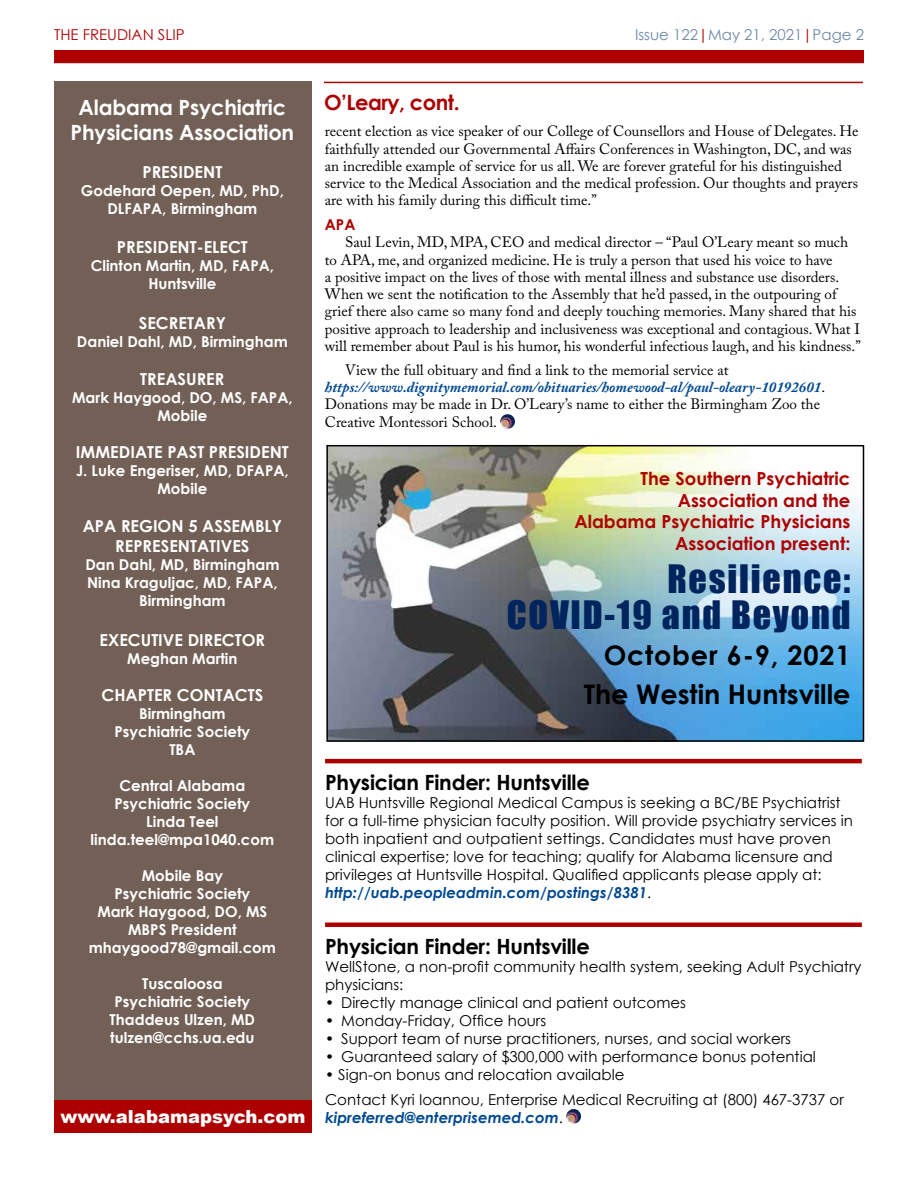
<style>
.page{position:relative;width:918px;height:1188px;background:#fff}
.page>*{position:absolute;margin:0;border:0;box-sizing:border-box;transform-origin:0 0}
.t1{font:36px/36px "Impact";letter-spacing:.05em;color:#00245d;text-align:right}
.t2{font:700 27px/39.2px "Century Gothic";color:#000;text-align:right}
.t3{font:700 21px "Century Gothic";letter-spacing:-.01em;color:#000}
.t4{font:700 21px/25.2px "Century Gothic";letter-spacing:-.01em;color:#fff;text-align:center}
.t5{font:700 21px "Century Gothic";letter-spacing:-.025em;color:#ad0101}
.t6{font:700 18px/21.6px "Century Gothic";color:#ad0101;text-align:right}
.t7{font:900 18px "Arial";color:#fff}
.t8{font:700 16.5px/19.8px "Century Gothic";color:#fff;text-align:center}
.t9{font:15px/17.2px "Adobe Caslon Pro";color:#000}
.t10{font:15px/18px "Century Gothic";color:#000}
.t11{font:700 15px/18px "Century Gothic";color:#fff;text-align:center}
.t12{font:italic 700 15px "Century Gothic";color:#004990}
.t13{font:15px "Century Gothic";color:#6d89a8}
.t14{font:15px "Century Gothic";color:#ad0101}
.t15{font:700 15px "Century Gothic";color:#ad0101}
.s1{color:#ad0101}
.s2{font-weight:700;font-style:italic;color:#004990}
.s3{font-weight:400;font-style:normal;color:#000}
</style>
<div class="page">
<div style="left:54px;top:50px;width:810px;height:13px;background:#ad0101"></div>
<hr style="left:325px;top:759px;width:537px;height:4px;background:#ad0101">
<div style="left:325px;top:922px;width:537px;height:5px;background:#ad0101"></div>
<div style="left:54px;top:81px;width:258px;height:1052px;background:#726056"></div>
<div style="left:54px;top:1100px;width:258px;height:33px;background:#ad0101"></div>
<img style="left:566px;top:1109px;width:15px;height:14px">
<hr style="left:324px;top:82px;width:539px;height:1px;background:#ad0101">
<img style="left:500px;top:414px;width:15px;height:15px">
<img style="left:329px;top:448px;width:532px;height:291px">
<div style="left:326px;top:445px;width:538px;height:297px;border:2px solid #000"></div>
<p class="t14" style="left:54px;top:25px;width:132px">THE FREUDIAN SLIP</p>
<p class="t13" style="left:635px;top:25px;width:231px">Issue 122<span class="s1">|</span>May 21, 2021<span class="s1">|</span>Page 2</p>
<h3 class="t4" style="left:71px;top:94px;width:225px">Alabama Psychiatric<br>Physicians Association</h3>
<p class="t8" style="left:142px;top:161px;width:81px">PRESIDENT</p>
<p class="t11" style="left:81px;top:181px;width:205px">Godehard Oepen, MD, PhD,<br>DLFAPA, Birmingham</p>
<p class="t8" style="left:117px;top:237px;width:133px">PRESIDENT-ELECT</p>
<p class="t11" style="left:91px;top:256px;width:185px">Clinton Martin, MD, FAPA,<br>Huntsville</p>
<p class="t8" style="left:139px;top:312px;width:89px">SECRETARY</p>
<p class="t11" style="left:77px;top:332px;width:212px">Daniel Dahl, MD, Birmingham</p>
<p class="t8" style="left:140px;top:368px;width:86px">TREASURER</p>
<p class="t11" style="left:72px;top:388px;width:222px">Mark Haygood, DO, MS, FAPA,<br>Mobile</p>
<p class="t8" style="left:76px;top:442px;width:214px">IMMEDIATE PAST PRESIDENT</p>
<p class="t11" style="left:76px;top:461px;width:214px">J. Luke Engeriser, MD, DFAPA,<br>Mobile</p>
<p class="t8" style="left:83px;top:516px;width:201px">APA REGION 5 ASSEMBLY<br>REPRESENTATIVES</p>
<p class="t11" style="left:85px;top:555px;width:196px">Dan Dahl, MD, Birmingham<br>Nina Kraguljac, MD, FAPA,<br>Birmingham</p>
<p class="t8" style="left:100px;top:629px;width:167px">EXECUTIVE DIRECTOR</p>
<p class="t11" style="left:127px;top:649px;width:112px">Meghan Martin</p>
<p class="t8" style="left:102px;top:685px;width:163px">CHAPTER CONTACTS</p>
<p class="t11" style="left:114px;top:704px;width:137px">Birmingham<br>Psychiatric Society<br>TBA</p>
<p class="t11" style="left:91px;top:776px;width:185px">Central Alabama<br>Psychiatric Society<br>Linda Teel linda.teel@mpa1040.com</p>
<p class="t11" style="left:89px;top:866px;width:189px">Mobile Bay<br>Psychiatric Society<br>Mark Haygood, DO, MS<br>MBPS President mhaygood78@gmail.com</p>
<p class="t11" style="left:110px;top:974px;width:147px">Tuscaloosa<br>Psychiatric Society<br>Thaddeus Ulzen, MD tulzen@cchs.ua.edu</p>
<p class="t7" style="left:60px;top:1103px;width:247px">www.alabamapsych.com</p>
<h3 class="t5" style="left:324px;top:87px;width:137px">O’Leary, cont.</h3>
<p class="t9" style="left:325px;top:123px;width:535px">recent election as vice speaker of our College of Counsellors and House of Delegates. He faithfully attended our Governmental Affairs Conferences in Washington, DC, and was an incredible example of service for us all. We are forever grateful for his distinguished service to the Medical Association and the medical profession. Our thoughts and prayers are with his family during this difficult time.”</p>
<p class="t15" style="left:325px;top:213px;width:32px">APA</p>
<p class="t9" style="left:325px;top:234px;width:538px;text-indent:20px">Saul Levin, MD, MPA, CEO and medical director – “Paul O’Leary meant so much to APA, me, and organized medicine. He is truly a person that used his voice to have<br>a positive impact on the lives of those with mental illness and substance use disorders.<br>When we sent the notification to the Assembly that he’d passed, in the outpouring of grief there also came so many fond and deeply touching memories. Many shared that his positive approach to leadership and inclusiveness was exceptional and contagious. What I will remember about Paul is his humor, his wonderful infectious laugh, and his kindness.”</p>
<p class="t9" style="left:325px;top:361px;width:502px;text-indent:20px">View the full obituary and find a link to the memorial service at <span class="s2">https://www.dignitymemorial.com/obituaries/homewood-al/paul-oleary-10192601</span>.<br>Donations may be made in Dr. O’Leary’s name to either the Birmingham Zoo the Creative Montessori School.</p>
<p class="t6" style="left:574px;top:467px;width:278px">The Southern Psychiatric<br>Association and the<br>Alabama Psychiatric Physicians<br>Association present:</p>
<h1 class="t1" style="left:507px;top:560px;width:345px">Resilience:<br>COVID-19 and Beyond</h1>
<h2 class="t2" style="left:584px;top:635px;width:268px">October 6-9, 2021<br>The Westin Huntsville</h2>
<h3 class="t3" style="left:325px;top:767px;width:266px">Physician Finder: Huntsville</h3>
<p class="t10" style="left:325px;top:794px;width:529px">UAB Huntsville Regional Medical Campus is seeking a BC/BE Psychiatrist for a full-time physician faculty position. Will provide psychiatry services in both inpatient and outpatient settings. Candidates must have proven clinical expertise; love for teaching; qualify for Alabama licensure and privileges at Huntsville Hospital. Qualified applicants please apply at: <span class="s2">http://uab.peopleadmin.com/postings/8381</span>.</p>
<h3 class="t3" style="left:325px;top:930px;width:266px">Physician Finder: Huntsville</h3>
<p class="t10" style="left:325px;top:957px;width:538px">WellStone, a non-profit community health system, seeking Adult Psychiatry physicians:</p>
<p class="t10" style="left:325px;top:993px;width:363px">• Directly manage clinical and patient outcomes</p>
<p class="t10" style="left:325px;top:1011px;width:223px">• Monday-Friday, Office hours</p>
<p class="t10" style="left:325px;top:1029px;width:468px">• Support team of nurse practitioners, nurses, and social workers</p>
<p class="t10" style="left:325px;top:1047px;width:492px">• Guaranteed salary of $300,000 with performance bonus potential</p>
<p class="t10" style="left:325px;top:1062px;width:520px;line-height:24.8px">• Sign-on bonus and relocation available<br>Contact Kyri Ioannou, Enterprise Medical Recruiting at (800) 467-3737 or</p>
<p class="t12" style="left:325px;top:1106px;width:239px">kipreferred@enterprisemed.com<span class="s3">.</span></p>
</div>
